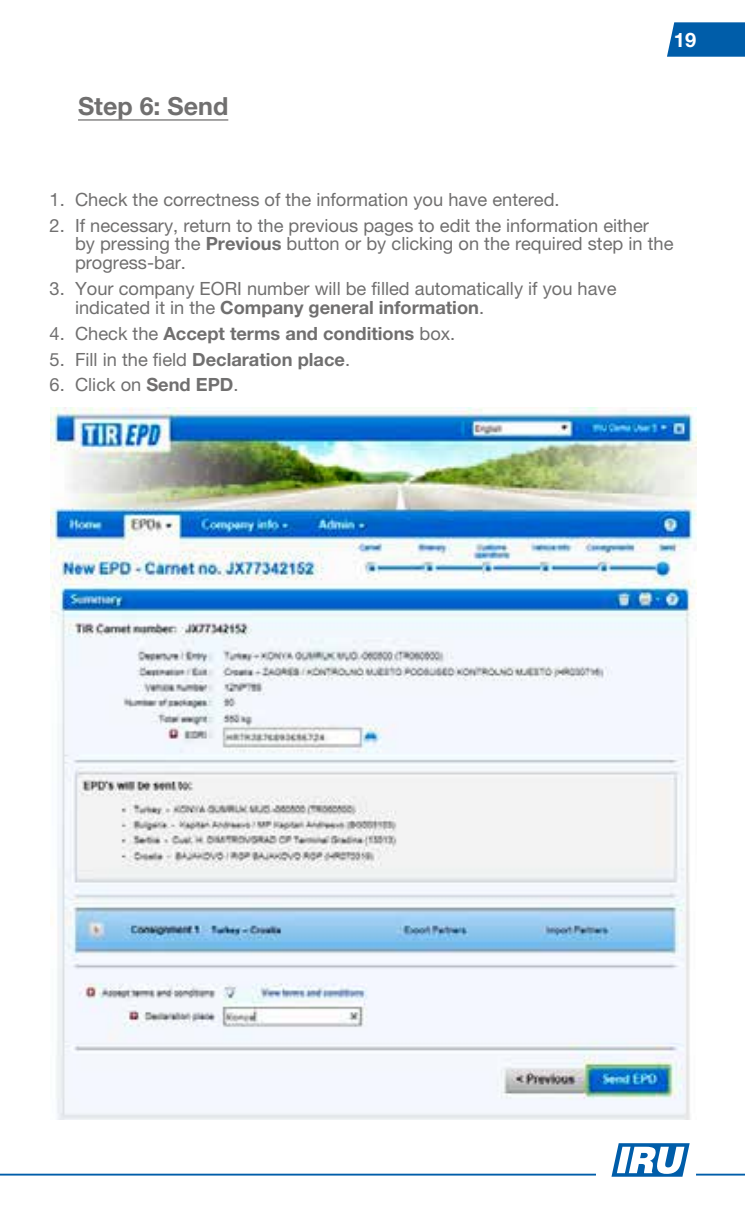
<style>
.page{position:relative;width:745px;height:1205px;background:#fff}
.page>*{position:absolute;margin:0;border:0;box-sizing:border-box;transform-origin:0 0}
.t1{font:700 25px "Helvetica Neue LTW1 G";color:#706f6f}
.t2{font:700 20px "Helvetica Neue LTW1 G";color:#fff}
.t3{font:18.25px/18.8px "Helvetica Neue LTW1 G";color:#706f6f}
.t4{font:700 18.25px "Helvetica Neue LTW1 G";color:#706f6f}
.s1{font-weight:700}
.s2{font-weight:400}
</style>
<div class="page">
<hr style="left:0;top:1173px;width:595px;height:2px;background:#005da9">
<svg style="left:611px;top:1143px;width:78px;height:33px"></svg>
<hr style="left:695px;top:1173px;width:49px;height:2px;background:#005da9">
<svg style="left:667px;top:22px;width:77px;height:35px;background:#1067ae"></svg>
<hr style="left:78px;top:119px;width:150px;height:2px;background:#706f6f">
<img style="left:50px;top:408px;width:645px;height:712px">
<h1 class="t1" style="left:78px;top:91px;width:152px">Step 6: Send</h1>
<p class="t2" style="left:673px;top:27px;width:24px">19</p>
<p class="t3" style="left:50px;top:190px;width:511px">1. Check the correctness of the information you have entered.</p>
<p class="t3" style="left:75px;top:216px;width:599px;text-indent:-25px">2. If necessary, return to the previous pages to edit the information either by pressing the <span class="s1">Previous</span> button or by clicking on the required step in the progress-bar.</p>
<p class="t3" style="left:75px;top:279px;width:542px;text-indent:-25px">3. Your company EORI number will be filled automatically if you have indicated it in the <span class="s1">Company general information</span>.</p>
<p class="t4" style="left:50px;top:322px;width:407px"><span class="s2">4. Check the</span> Accept terms and conditions <span class="s2">box.</span></p>
<p class="t3" style="left:50px;top:349px;width:302px">5. Fill in the field <span class="s1">Declaration place</span>.</p>
<p class="t3" style="left:50px;top:375px;width:190px">6. Click on <span class="s1">Send EPD</span>.</p>
</div>
